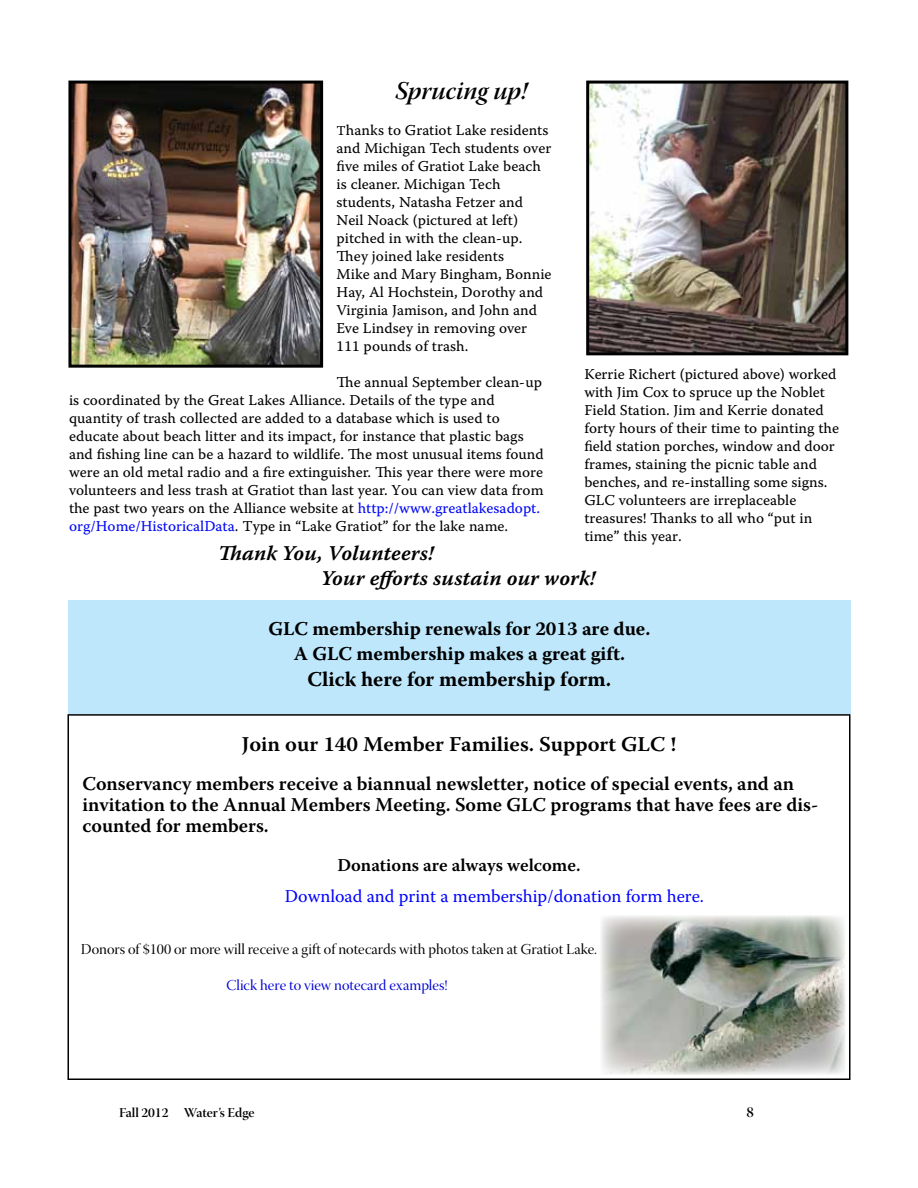
<style>
.page{position:relative;width:918px;height:1188px;background:#fff}
.page>*{position:absolute;margin:0;border:0;box-sizing:border-box;transform-origin:0 0}
.t1{font:25.5px "Warnock Pro Semibold It Subh";color:#000}
.t2{font:21px/25.2px "Warnock Pro Semibold It Capt";color:#000}
.t3{font:600 21px "Warnock Pro";color:#000;scale:1.04 1}
.t4{font:700 21px "Warnock Pro";color:#000}
.t5{font:600 19.5px/21px "Warnock Pro";color:#000}
.t6{font:700 19.5px/25.2px "Warnock Pro";color:#000;text-align:center}
.t7{font:18px "Warnock Pro";color:#00f}
.t8{font:600 18px "Warnock Pro";color:#000}
.t9{font:15px/18px "Warnock Pro Capt";color:#000}
.t10{font:15px "Warnock Pro Disp";color:#000}
.t11{font:15px "Warnock Pro Disp";color:#0002d5}
.t12{font:15px "Warnock Pro Semibold Disp";color:#000}
.t13{font:13.5px "Warnock Pro Semibold Disp";color:#000}
.s1{font-size:13.5px}
.s2{color:#0007f7}
</style>
<div class="page">
<div style="left:68px;top:714px;width:782px;height:366px;border:2px solid #000"></div>
<img style="left:601px;top:915px;width:244px;height:160px">
<div style="left:68px;top:601px;width:782px;height:113px;background:#bee7fb"></div>
<img style="left:590px;top:85px;width:254px;height:266px">
<div style="left:586px;top:81px;width:262px;height:274px;border:3px solid #000"></div>
<img style="left:72px;top:85px;width:247px;height:279px">
<div style="left:68px;top:81px;width:255px;height:287px;border:3px solid #000"></div>
<h1 class="t1" style="left:395px;top:76px;width:134px">Sprucing up!</h1>
<p class="t9" style="left:337px;top:121px;width:216px"><span class="s1">T</span>hanks to Gratiot Lake residents and Michigan Tech students over five miles of Gratiot Lake beach is cleaner. Michigan Tech students, Natasha Fetzer and<br>Neil Noack (pictured at left) pitched in with the clean-up.<br>They joined lake residents<br>Mike and Mary Bingham, Bonnie<br>Hay, Al Hochstein, Dorothy and<br>Virginia Jamison, and John and<br>Eve Lindsey in removing over<br>111 pounds of trash.</p>
<p class="t9" style="left:69px;top:373px;width:476px;text-indent:268px">The annual September clean-up is coordinated by the Great Lakes Alliance. Details of the type and quantity of trash collected are added to a database which is used to educate about beach litter and its impact, for instance that plastic bags and fishing line can be a hazard to wildlife. The most unusual items found were an old metal radio and a fire extinguisher. This year there were more volunteers and less trash at Gratiot than last year. You can view data from the past two years on the Alliance website at <span class="s2">http://www.greatlakesadopt. org/Home/HistoricalData</span>. Type in “Lake Gratiot” for the lake name.</p>
<p class="t9" style="left:584px;top:365px;width:256px">Kerrie Richert (pictured above) worked with Jim Cox to spruce up the Noblet Field Station. Jim and Kerrie donated forty hours of their time to painting the field station porches, window and door frames, staining the picnic table and benches, and re-installing some signs.<br>GLC volunteers are irreplaceable treasures! Thanks to all who “put in time” this year.</p>
<h2 class="t2" style="left:321px;top:540px;width:276px;text-indent:-103px">Thank You, Volunteers!<br>Your efforts sustain our work!</h2>
<h3 class="t6" style="left:269px;top:616px;width:383px">GLC membership renewals for 2013 are due.<br>A GLC membership makes a great gift.</h3>
<h2 class="t4" style="left:308px;top:666px;width:305px">Click here for membership form.</h2>
<h2 class="t3" style="left:242px;top:731px;width:419px">Join our 140 Member Families. Support GLC !</h2>
<h3 class="t5" style="left:82px;top:772px;width:737px">Conservancy members receive a biannual newsletter, notice of special events, and an invitation to the Annual Members Meeting. Some GLC programs that have fees are dis&shy;counted for members.</h3>
<p class="t8" style="left:338px;top:854px;width:244px">Donations are always welcome.</p>
<p class="t7" style="left:285px;top:885px;width:421px">Download and print a membership/donation form here.</p>
<p class="t10" style="left:81px;top:941px;width:518px">Donors of $100 or more will receive a gift of notecards with photos taken at Gratiot Lake.</p>
<p class="t11" style="left:227px;top:977px;width:222px">Click here to view notecard examples!</p>
<p class="t13" style="left:119px;top:1104px;width:137px">Fall 2012 Water’s Edge</p>
<p class="t12" style="left:746px;top:1103px;width:9px">8</p>
</div>
